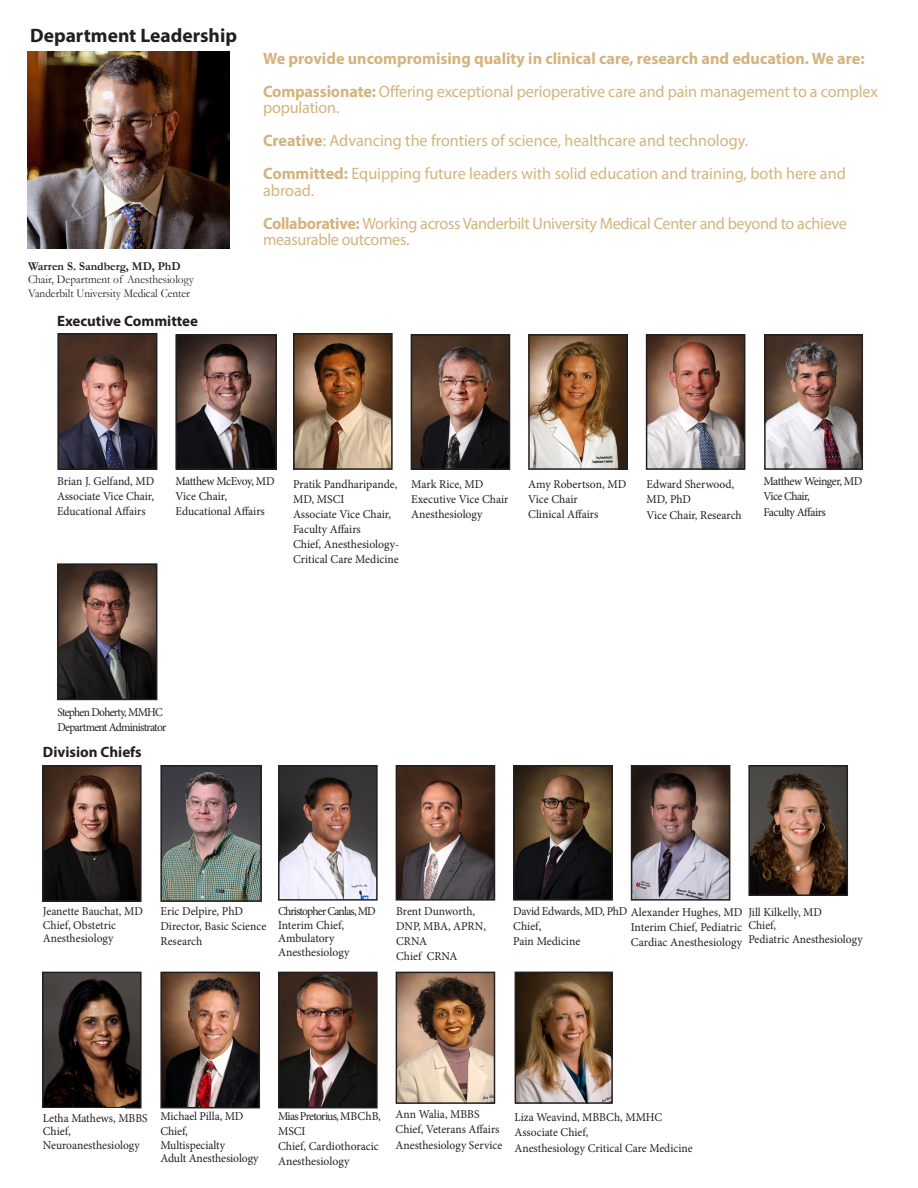
<style>
.page{position:relative;width:918px;height:1188px;background:#fff}
.page>*{position:absolute;margin:0;border:0;box-sizing:border-box;transform-origin:0 0}
.t1{font:700 19.5px "Myriad Pro";color:#231f20}
.t2{font:16.5px/16.5px "Myriad Pro";letter-spacing:-.01em;color:#d4b37d}
.t3{font:700 16.5px "Myriad Pro";color:#d4b37d}
.t4{font:700 15px "Myriad Pro";color:#231f20}
.t5{font:15px "Arial";color:#231f20}
.t6{font:12px/15px "Minion Pro";letter-spacing:-.005em;color:#231f20}
.t7{font:12px/15px "Minion Pro";letter-spacing:-.005em;color:#231f20;scale:.96 1}
.t8{font:12px "Garamond";color:#231f20;scale:.94 1}
.t9{font:12px/15px "Minion Pro";letter-spacing:-.025em;color:#231f20}
.t10{font:700 12px "Garamond";color:#231f20}
.s1{font-weight:700}
</style>
<div class="page">
<img style="left:27px;top:52px;width:203px;height:196px">
<img style="left:60px;top:336px;width:94px;height:131px">
<div style="left:57px;top:333px;width:100px;height:137px;border:2px solid #231f20"></div>
<img style="left:178px;top:337px;width:96px;height:130px">
<div style="left:175px;top:334px;width:102px;height:136px;border:2px solid #231f20"></div>
<img style="left:414px;top:337px;width:93px;height:130px">
<div style="left:411px;top:334px;width:99px;height:136px;border:2px solid #231f20"></div>
<img style="left:649px;top:337px;width:93px;height:130px">
<div style="left:646px;top:334px;width:99px;height:136px;border:2px solid #231f20"></div>
<img style="left:767px;top:337px;width:93px;height:130px">
<div style="left:764px;top:334px;width:99px;height:136px;border:2px solid #231f20"></div>
<img style="left:60px;top:566px;width:94px;height:131px">
<div style="left:57px;top:563px;width:100px;height:137px;border:2px solid #231f20"></div>
<img style="left:45px;top:768px;width:94px;height:131px">
<div style="left:42px;top:765px;width:100px;height:137px;border:2px solid #231f20"></div>
<img style="left:516px;top:768px;width:94px;height:130px">
<div style="left:513px;top:765px;width:100px;height:136px;border:2px solid #231f20"></div>
<img style="left:399px;top:768px;width:93px;height:130px">
<div style="left:396px;top:765px;width:99px;height:136px;border:2px solid #231f20"></div>
<img style="left:634px;top:768px;width:93px;height:130px">
<div style="left:631px;top:765px;width:99px;height:136px;border:2px solid #231f20"></div>
<img style="left:751px;top:768px;width:94px;height:125px">
<div style="left:748px;top:765px;width:100px;height:131px;border:2px solid #231f20"></div>
<img style="left:45px;top:975px;width:94px;height:130px">
<div style="left:42px;top:972px;width:100px;height:136px;border:2px solid #231f20"></div>
<img style="left:281px;top:975px;width:94px;height:130px">
<div style="left:278px;top:972px;width:100px;height:136px;border:2px solid #231f20"></div>
<img style="left:399px;top:975px;width:93px;height:126px">
<div style="left:396px;top:972px;width:99px;height:132px;border:2px solid #231f20"></div>
<img style="left:531px;top:337px;width:94px;height:130px">
<div style="left:528px;top:334px;width:100px;height:136px;border:2px solid #231f20"></div>
<img style="left:163px;top:975px;width:94px;height:130px">
<div style="left:160px;top:972px;width:100px;height:136px;border:2px solid #231f20"></div>
<img style="left:296px;top:336px;width:94px;height:131px">
<div style="left:293px;top:333px;width:100px;height:137px;border:2px solid #231f20"></div>
<img style="left:163px;top:768px;width:96px;height:131px">
<div style="left:160px;top:765px;width:102px;height:137px;border:2px solid #231f20"></div>
<img style="left:281px;top:768px;width:94px;height:130px">
<div style="left:278px;top:765px;width:100px;height:136px;border:2px solid #231f20"></div>
<img style="left:518px;top:975px;width:92px;height:126px">
<div style="left:515px;top:972px;width:98px;height:132px;border:2px solid #231f20"></div>
<p class="t1" style="left:30px;top:22px;width:208px">Department Leadership</p>
<p class="t10" style="left:28px;top:258px;width:154px">Warren S. Sandberg, MD, PhD</p>
<p class="t8" style="left:28px;top:271px;width:178px">Chair, Department of Anesthesiology</p>
<p class="t8" style="left:28px;top:285px;width:174px">Vanderbilt University Medical Center</p>
<p class="t4" style="left:57px;top:311px;width:143px">Executive Committee</p>
<p class="t3" style="left:263px;top:47px;width:603px">We provide uncompromising quality in clinical care, research and education. We are:</p>
<p class="t2" style="left:263px;top:83px;width:616px"><span class="s1">Compassionate:</span> Offering exceptional perioperative care and pain management to a complex population.</p>
<p class="t2" style="left:263px;top:132px;width:487px"><span class="s1">Creative</span>: Advancing the frontiers of science, healthcare and technology.</p>
<p class="t2" style="left:263px;top:165px;width:584px"><span class="s1">Committed:</span> Equipping future leaders with solid education and training, both here and abroad.</p>
<p class="t2" style="left:263px;top:215px;width:585px"><span class="s1">Collaborative:</span> Working across Vanderbilt University Medical Center and beyond to achieve measurable outcomes.</p>
<p class="t7" style="left:57px;top:473px;width:103px">Brian J. Gelfand, MD</p>
<p class="t7" style="left:57px;top:488px;width:103px">Associate Vice Chair,</p>
<p class="t7" style="left:57px;top:503px;width:94px">Educational Affairs</p>
<p class="t6" style="left:175px;top:473px;width:101px">Matthew McEvoy, MD</p>
<p class="t6" style="left:175px;top:488px;width:91px">Vice Chair,<br>Educational Affairs</p>
<p class="t7" style="left:647px;top:477px;width:93px">Edward Sherwood,<br>MD, PhD</p>
<p class="t6" style="left:293px;top:477px;width:108px">Pratik Pandharipande,<br>MD, MSCI<br>Associate Vice Chair,<br>Faculty Affairs<br>Chief, Anesthesiology-<br>Critical Care Medicine</p>
<p class="t6" style="left:411px;top:477px;width:74px">Mark Rice, MD</p>
<p class="t6" style="left:411px;top:492px;width:99px">Executive Vice Chair<br>Anesthesiology</p>
<p class="t6" style="left:528px;top:477px;width:100px">Amy Robertson, MD</p>
<p class="t6" style="left:528px;top:492px;width:72px">Vice Chair<br>Clinical Affairs</p>
<p class="t7" style="left:647px;top:508px;width:101px">Vice Chair, Research</p>
<p class="t6" style="left:763px;top:473px;width:101px">Matthew Weinger, MD</p>
<p class="t7" style="left:763px;top:488px;width:50px">Vice Chair,</p>
<p class="t6" style="left:763px;top:505px;width:64px">Faculty Affairs</p>
<p class="t7" style="left:57px;top:705px;width:111px">Stephen Doherty, MMHC</p>
<p class="t7" style="left:57px;top:720px;width:115px">Department Administrator</p>
<p class="t4" style="left:43px;top:742px;width:100px">Division Chiefs</p>
<p class="t7" style="left:43px;top:904px;width:106px;line-height:13.5px">Jeanette Bauchat, MD<br>Chief, Obstetric<br>Anesthesiology</p>
<p class="t6" style="left:160px;top:904px;width:107px">Eric Delpire, PhD<br>Director, Basic Science<br>Research</p>
<p class="t6" style="left:278px;top:904px;width:99px;line-height:13.5px">Christopher Canlas, MD<br>Interim Chief,<br>Ambulatory<br>Anesthesiology</p>
<p class="t7" style="left:396px;top:904px;width:95px">Brent Dunworth,<br>DNP, MBA, APRN,<br>CRNA<br>Chief CRNA</p>
<p class="t9" style="left:513px;top:904px;width:231px">David Edwards, MD, PhD Alexander Hughes, MD<br>Chief,<br>Pain Medicine</p>
<p class="t7" style="left:748px;top:905px;width:121px;line-height:13.5px">Jill Kilkelly, MD<br>Chief,<br>Pediatric Anesthesiology</p>
<p class="t6" style="left:631px;top:920px;width:113px">Interim Chief, Pediatric<br>Cardiac Anesthesiology</p>
<p class="t7" style="left:396px;top:1107px;width:110px">Ann Walia, MBBS<br>Chief, Veterans Affairs</p>
<p class="t7" style="left:396px;top:1138px;width:113px">Anesthesiology Service</p>
<p class="t6" style="left:160px;top:1109px;width:85px">Michael Pilla, MD<br>Chief,</p>
<p class="t6" style="left:160px;top:1138px;width:100px;line-height:13.5px">Multispecialty<br>Adult Anesthesiology</p>
<p class="t6" style="left:278px;top:1109px;width:104px">Mias Pretorius, MBChB,<br>MSCI<br>Chief, Cardiothoracic<br>Anesthesiology</p>
<p class="t7" style="left:43px;top:1111px;width:111px;line-height:13.5px">Letha Mathews, MBBS<br>Chief,<br>Neuroanesthesiology</p>
<p class="t7" style="left:515px;top:1110px;width:155px">Liza Weavind, MBBCh, MMHC<br>Associate Chief,</p>
<p class="t5" style="left:35px;top:1134px;width:18px">20</p>
<p class="t7" style="left:515px;top:1141px;width:187px">Anesthesiology Critical Care Medicine</p>
</div>
